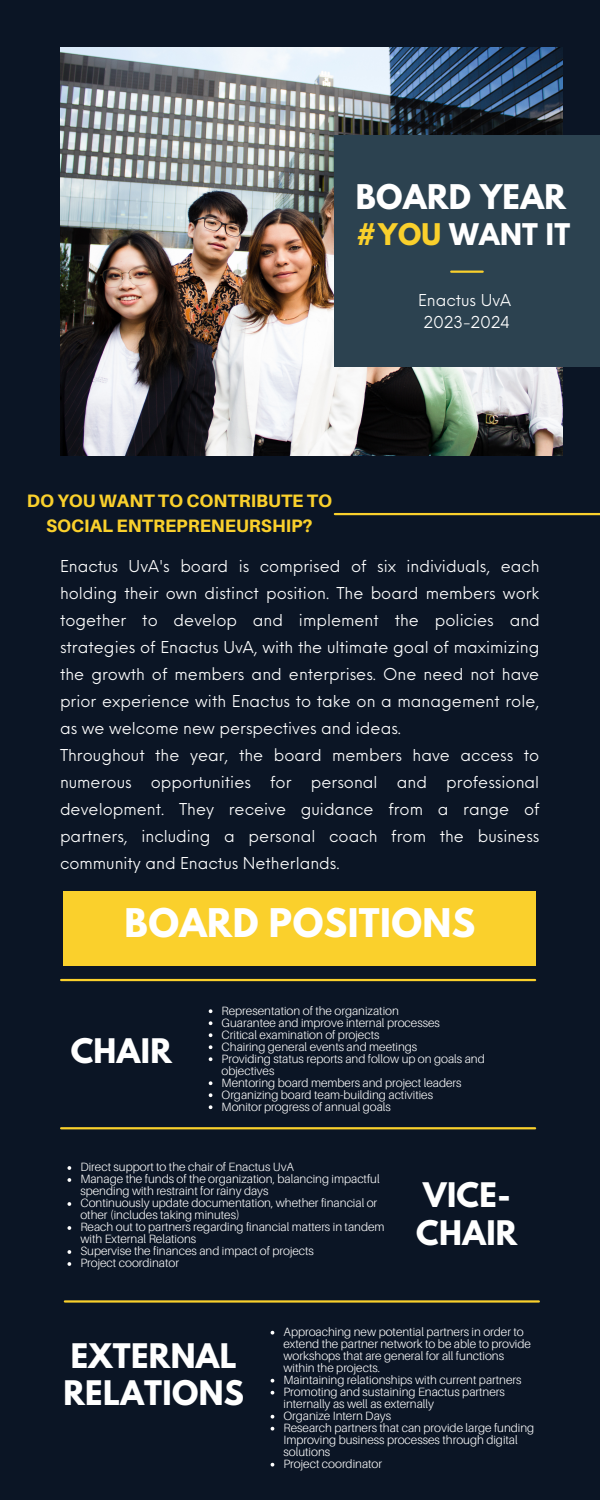
<style>
.page{position:relative;width:600px;height:1500px;background:#0b1525}
.page>*{position:absolute;margin:0;border:0;box-sizing:border-box;transform-origin:0 0}
.t1{font:700 35px "League Spartan";letter-spacing:.01em;color:#fff}
.t2{font:700 30.1px "League Spartan";letter-spacing:.01em;color:#fff}
.t3{font:700 30px/37.5px "League Spartan";letter-spacing:.01em;color:#fff}
.t4{font:700 26.5px "League Spartan";letter-spacing:.01em;color:#fff}
.t5{font:800 18px/24.8px "Aileron";color:#fad02c;text-align:center}
.t6{font:16px/27px "Neue Einstellung";color:#fff;text-align:center}
.t7{font:300 12px/12px "Aileron";color:#fff}
.s1{color:#fad02c}
</style>
<div class="page">
<img style="left:60px;top:47px;width:502px;height:409px">
<div style="left:334px;top:136px;width:266px;height:231px;background:#2c4250"></div>
<hr style="left:451px;top:271px;width:32px;height:2px;background:#fad02c">
<hr style="left:335px;top:513px;width:265px;height:2px;background:#fad02c">
<div style="left:64px;top:892px;width:472px;height:74px;background:#fad02c"></div>
<hr style="left:61px;top:979px;width:474px;height:2px;background:#fad02c">
<hr style="left:61px;top:1127px;width:474px;height:2px;background:#fad02c">
<svg style="left:209px;top:1009px;width:3px;height:4px"></svg>
<svg style="left:209px;top:1021px;width:3px;height:4px"></svg>
<svg style="left:209px;top:1033px;width:3px;height:4px"></svg>
<svg style="left:209px;top:1045px;width:3px;height:4px"></svg>
<svg style="left:209px;top:1057px;width:3px;height:4px"></svg>
<svg style="left:209px;top:1081px;width:3px;height:4px"></svg>
<svg style="left:209px;top:1093px;width:3px;height:4px"></svg>
<svg style="left:209px;top:1105px;width:3px;height:4px"></svg>
<svg style="left:68px;top:1166px;width:3px;height:4px"></svg>
<svg style="left:68px;top:1178px;width:3px;height:4px"></svg>
<svg style="left:68px;top:1202px;width:3px;height:4px"></svg>
<svg style="left:68px;top:1226px;width:3px;height:4px"></svg>
<svg style="left:68px;top:1250px;width:3px;height:4px"></svg>
<svg style="left:68px;top:1262px;width:3px;height:4px"></svg>
<hr style="left:65px;top:1300px;width:474px;height:3px;background:#fad02c">
<svg style="left:271px;top:1331px;width:3px;height:4px"></svg>
<svg style="left:271px;top:1379px;width:3px;height:4px"></svg>
<svg style="left:271px;top:1391px;width:3px;height:4px"></svg>
<svg style="left:271px;top:1415px;width:3px;height:4px"></svg>
<svg style="left:271px;top:1427px;width:3px;height:4px"></svg>
<svg style="left:271px;top:1463px;width:3px;height:4px"></svg>
<h2 class="t2" style="left:356px;top:182px;width:212px">BOARD YEAR</h2>
<h3 class="t4" style="left:356px;top:221px;width:216px"><span class="s1">#YOU</span> WANT IT</h3>
<h3 class="t5" style="left:27px;top:488px;width:307px">DO YOU WANT TO CONTRIBUTE TO<br>SOCIAL ENTREPRENEURSHIP?</h3>
<h3 class="t6" style="left:418px;top:288px;width:95px;line-height:21.8px">Enactus UvA<br>2023-2024</h3>
<p class="t6" style="left:60px;top:551px;width:481px;text-align:left">Enactus UvA's board is comprised of six individuals, each holding their own distinct position. The board members work together to develop and implement the policies and strategies of Enactus UvA, with the ultimate goal of maximizing the growth of members and enterprises. One need not have prior experience with Enactus to take on a management role, as we welcome new perspectives and ideas.<br>Throughout the year, the board members have access to numerous opportunities for personal and professional development. They receive guidance from a range of partners, including a personal coach from the business community and Enactus Netherlands.</p>
<h1 class="t1" style="left:125px;top:906px;width:352px">BOARD POSITIONS</h1>
<h3 class="t3" style="left:71px;top:1036px;width:103px">CHAIR</h3>
<p class="t7" style="left:222px;top:1004px;width:265px">Representation of the organization<br>Guarantee and improve internal processes<br>Critical examination of projects<br>Chairing general events and meetings<br>Providing status reports and follow up on goals and objectives<br>Mentoring board members and project leaders Organizing board team-building activities<br>Monitor progress of annual goals</p>
<p class="t7" style="left:80px;top:1161px;width:306px">Direct support to the chair of Enactus UvA<br>Manage the funds of the organization, balancing impactful spending with restraint for rainy days<br>Continuously update documentation, whether financial or other (includes taking minutes)<br>Reach out to partners regarding financial matters in tandem with External Relations<br>Supervise the finances and impact of projects<br>Project coordinator</p>
<h3 class="t3" style="left:416px;top:1180px;width:103px">VICE-<br>CHAIR</h3>
<h3 class="t3" style="left:63px;top:1341px;width:182px">EXTERNAL<br>RELATIONS</h3>
<p class="t7" style="left:284px;top:1326px;width:252px">Approaching new potential partners in order to extend the partner network to be able to provide workshops that are general for all functions within the projects.<br>Maintaining relationships with current partners Promoting and sustaining Enactus partners internally as well as externally<br>Organize Intern Days<br>Research partners that can provide large funding Improving business processes through digital solutions<br>Project coordinator</p>
</div>
